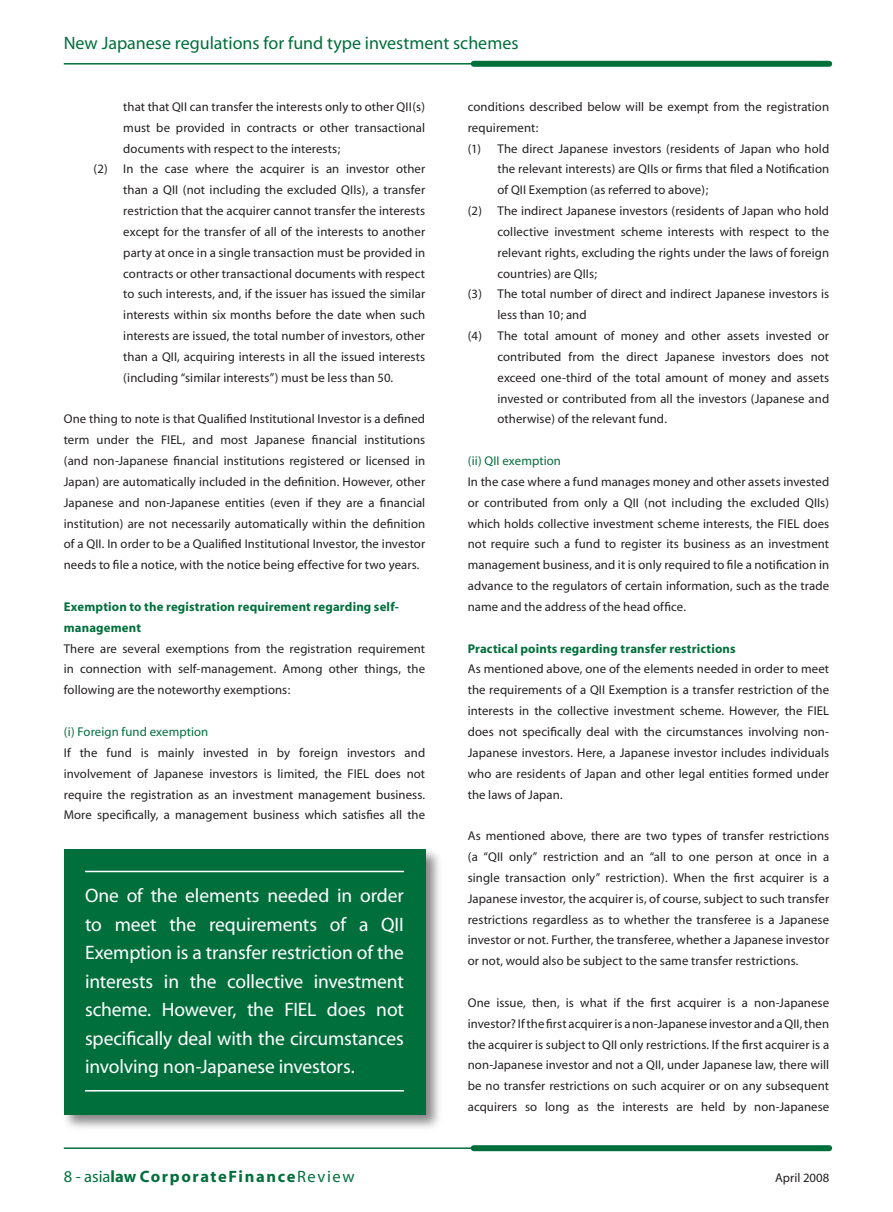
<style>
.page{position:relative;width:893px;height:1212px;background:#fff}
.page>*{position:absolute;margin:0;border:0;box-sizing:border-box;transform-origin:0 0}
.Pull_Quote_-_Reviews{font:19.5px/28.5px "Myriad";letter-spacing:-.01em;color:#fff;text-align:justify}
.t1{font:18px "Myriad";color:#006f3c}
.t2{font:700 16.5px "Myriad";letter-spacing:.1em;color:#006f3c}
.Body_Feature_ID{font:12.75px/20.9px "Myriad";letter-spacing:.005em;color:#231f20;text-align:justify}
.Body_point_2_Feature_ID{font:12.75px/20.9px "Myriad";letter-spacing:.005em;color:#231f20;text-align:justify}
.Body_point_1_Feature_ID{font:12.75px/20.9px "Myriad";letter-spacing:.005em;color:#231f20;text-align:justify}
.Subhead_1_Feature_ID{font:700 12.75px/20.9px "Myriad";letter-spacing:.01em;color:#006f3c}
.Subhead_2_Feature_ID{font:12.75px "Myriad";letter-spacing:.01em;color:#006f3c}
.s1{font-weight:400}
</style>
<div class="page">
<hr style="left:64px;top:63px;width:460px;height:2px;background:#006f3c">
<hr style="left:64px;top:1147px;width:460px;height:2px;background:#006f3c">
<div style="left:474px;top:61px;width:355px;height:6px;background:#006f3c"></div>
<div style="left:474px;top:1145px;width:355px;height:6px;background:#006f3c"></div>
<div style="left:60px;top:845px;width:384px;height:288px;background:#231f20;opacity:.55"></div>
<div style="left:64px;top:849px;width:361px;height:265px;background:#006f3c"></div>
<hr style="left:85px;top:871px;width:319px;height:1px;background:#fff">
<hr style="left:85px;top:1090px;width:319px;height:1px;background:#fff">
<p class="t1" style="left:64px;top:34px;width:456px">New Japanese regulations for fund type investment schemes</p>
<p class="Body_point_2_Feature_ID" style="left:123px;top:97px;width:303px">that that QII can transfer the interests only to other QII(s) must be provided in contracts or other transactional documents with respect to the interests;</p>
<p class="Body_point_2_Feature_ID" style="left:123px;top:159px;width:303px;text-indent:-30px">(2) In the case where the acquirer is an investor other than a QII (not including the excluded QIIs), a transfer restriction that the acquirer cannot transfer the interests except for the transfer of all of the interests to another party at once in a single transaction must be provided in contracts or other transactional documents with respect to such interests, and, if the issuer has issued the similar interests within six months before the date when such interests are issued, the total number of investors, other than a QII, acquiring interests in all the issued interests (including “similar interests”) must be less than 50.</p>
<p class="Body_Feature_ID" style="left:64px;top:409px;width:363px">One thing to note is that Qualified Institutional Investor is a defined term under the FIEL, and most Japanese financial institutions (and non-Japanese financial institutions registered or licensed in Japan) are automatically included in the definition. However, other Japanese and non-Japanese entities (even if they are a financial institution) are not necessarily automatically within the definition of a QII. In order to be a Qualified Institutional Investor, the investor needs to file a notice, with the notice being effective for two years.</p>
<p class="Subhead_1_Feature_ID" style="left:64px;top:597px;width:337px">Exemption to the registration requirement regarding self&shy;management</p>
<p class="Body_Feature_ID" style="left:64px;top:638px;width:363px">There are several exemptions from the registration requirement in connection with self-management. Among other things, the following are the noteworthy exemptions:</p>
<p class="Subhead_2_Feature_ID" style="left:64px;top:725px;width:146px">(i) Foreign fund exemption</p>
<p class="Body_Feature_ID" style="left:64px;top:743px;width:363px">If the fund is mainly invested in by foreign investors and involvement of Japanese investors is limited, the FIEL does not require the registration as an investment management business.<br>More specifically, a management business which satisfies all the</p>
<p class="Pull_Quote_-_Reviews" style="left:85px;top:882px;width:320px">One of the elements needed in order to meet the requirements of a QII Exemption is a transfer restriction of the interests in the collective investment scheme. However, the FIEL does not specifically deal with the circumstances involving non-Japanese investors.</p>
<p class="Body_Feature_ID" style="left:468px;top:97px;width:363px">conditions described below will be exempt from the registration requirement:</p>
<p class="Body_point_1_Feature_ID" style="left:497px;top:138px;width:333px;text-indent:-30px">(1) The direct Japanese investors (residents of Japan who hold the relevant interests) are QIIs or firms that filed a Notification of QII Exemption (as referred to above);</p>
<p class="Body_point_1_Feature_ID" style="left:497px;top:201px;width:333px;text-indent:-30px">(2) The indirect Japanese investors (residents of Japan who hold collective investment scheme interests with respect to the relevant rights, excluding the rights under the laws of foreign countries) are QIIs;</p>
<p class="Body_point_1_Feature_ID" style="left:497px;top:284px;width:333px;text-indent:-30px">(3) The total number of direct and indirect Japanese investors is less than 10; and</p>
<p class="Body_point_1_Feature_ID" style="left:497px;top:326px;width:333px;text-indent:-30px">(4) The total amount of money and other assets invested or contributed from the direct Japanese investors does not exceed one-third of the total amount of money and assets invested or contributed from all the investors (Japanese and otherwise) of the relevant fund.</p>
<p class="Subhead_2_Feature_ID" style="left:468px;top:454px;width:95px">(ii) QII exemption</p>
<p class="Body_Feature_ID" style="left:468px;top:472px;width:363px">In the case where a fund manages money and other assets invested or contributed from only a QII (not including the excluded QIIs) which holds collective investment scheme interests, the FIEL does not require such a fund to register its business as an investment management business, and it is only required to file a notification in advance to the regulators of certain information, such as the trade name and the address of the head office.</p>
<p class="Subhead_1_Feature_ID" style="left:468px;top:638px;width:269px">Practical points regarding transfer restrictions</p>
<p class="Body_Feature_ID" style="left:468px;top:659px;width:363px">As mentioned above, one of the elements needed in order to meet the requirements of a QII Exemption is a transfer restriction of the interests in the collective investment scheme. However, the FIEL does not specifically deal with the circumstances involving non-Japanese investors. Here, a Japanese investor includes individuals who are residents of Japan and other legal entities formed under the laws of Japan.</p>
<p class="Body_Feature_ID" style="left:468px;top:826px;width:363px">As mentioned above, there are two types of transfer restrictions (a “QII only” restriction and an “all to one person at once in a single transaction only” restriction). When the first acquirer is a Japanese investor, the acquirer is, of course, subject to such transfer restrictions regardless as to whether the transferee is a Japanese investor or not. Further, the transferee, whether a Japanese investor or not, would also be subject to the same transfer restrictions.</p>
<p class="Body_Feature_ID" style="left:468px;top:993px;width:363px">One issue, then, is what if the first acquirer is a non-Japanese investor? If the first acquirer is a non-Japanese investor and a QII, then the acquirer is subject to QII only restrictions. If the first acquirer is a non-Japanese investor and not a QII, under Japanese law, there will be no transfer restrictions on such acquirer or on any subsequent acquirers so long as the interests are held by non-Japanese</p>
<p class="t2" style="left:64px;top:1168px;width:292px"><span class="s1">8 - asia</span>law CorporateFinance<span class="s1">Review</span></p>
<p class="Body_point_2_Feature_ID" style="left:775px;top:1168px;width:56px">April 2008</p>
</div>
